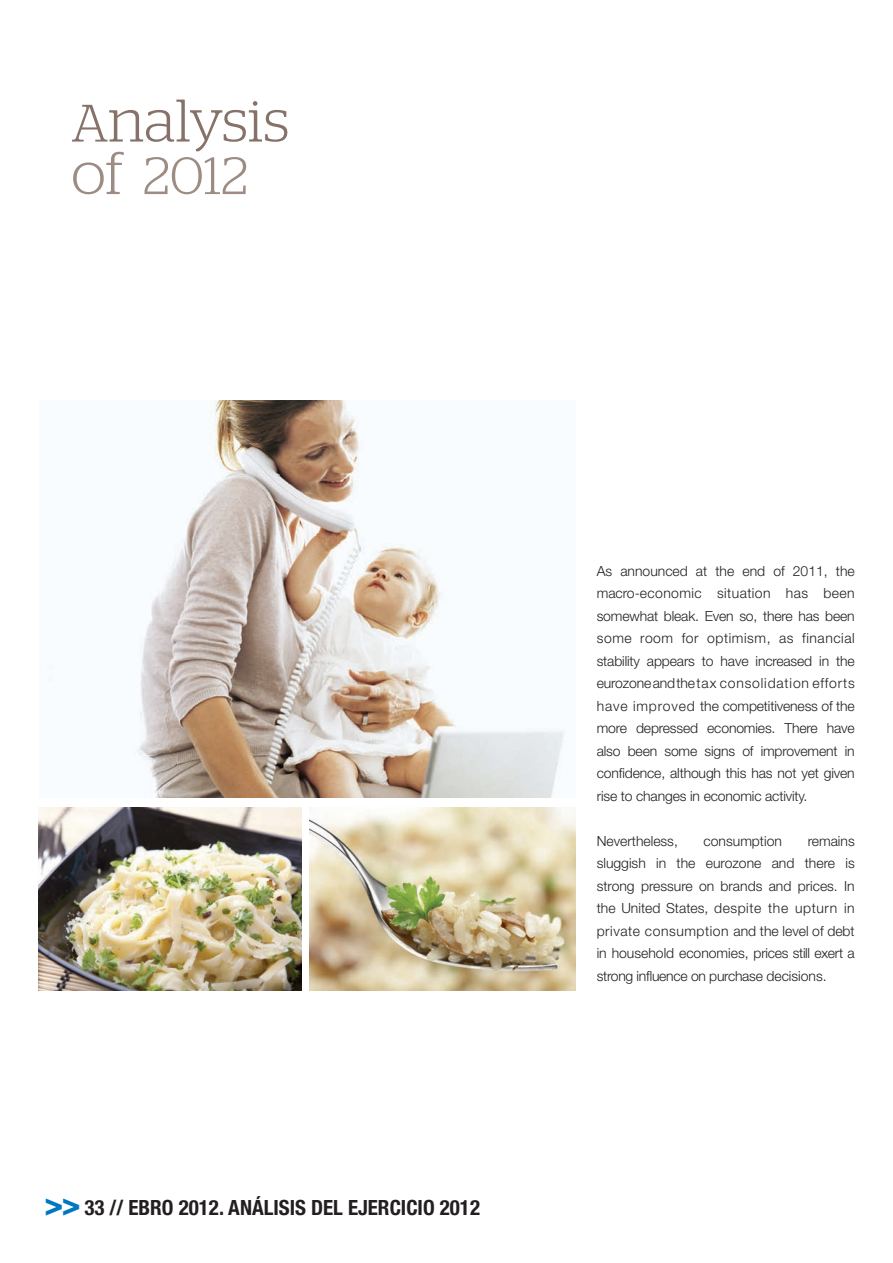
<style>
.page{position:relative;width:893px;height:1263px;background:#fff}
.page>*{position:absolute;margin:0;border:0;box-sizing:border-box;transform-origin:0 0}
.t1{font:300 60px "Stag";color:#877269}
.t2{font:300 52.5px "Stag";color:#9d8c83}
.t3{font:700 condensed 21px "Helvetica Neue LT Std";color:#231f20}
.t4{font:300 13.95px/22.5px "Helvetica Neue LT Std";letter-spacing:-.01em;color:#231f20;text-align:justify}
.s1{font-size:52.5px}
.s2{font-size:60px}
.s3{font-weight:900;font-size:31.5px;color:#0077c0}
</style>
<div class="page">
<img style="left:38px;top:808px;width:264px;height:183px">
<img style="left:309px;top:808px;width:266px;height:182px">
<img style="left:136px;top:401px;width:429px;height:397px">
<h1 class="t1" style="left:71px;top:87px;width:220px"><span class="s1">A</span>nalysis</h1>
<h2 class="t2" style="left:71px;top:146px;width:178px"><span class="s2">of</span> 2012</h2>
<h3 class="t3" style="left:45px;top:1195px;width:437px"><span class="s3">&gt;&gt;</span> 33 // EBRO 2012. ANÁLISIS DEL EJERCICIO 2012</h3>
<p class="t4" style="left:597px;top:559px;width:259px">As announced at the end of 2011, the macro-economic situation has been somewhat bleak. Even so, there has been some room for optimism, as financial stability appears to have increased in the eurozone and the tax consolidation efforts have improved the competitiveness of the more depressed economies. There have also been some signs of improvement in confidence, although this has not yet given rise to changes in economic activity.</p>
<p class="t4" style="left:597px;top:829px;width:83px">Nevertheless,</p>
<p class="t4" style="left:704px;top:829px;width:80px">consumption</p>
<p class="t4" style="left:597px;top:829px;width:259px;text-indent:211px">remains sluggish in the eurozone and there is strong pressure on brands and prices. In the United States, despite the upturn in private consumption and the level of debt in household economies, prices still exert a strong influence on purchase decisions.</p>
</div>
